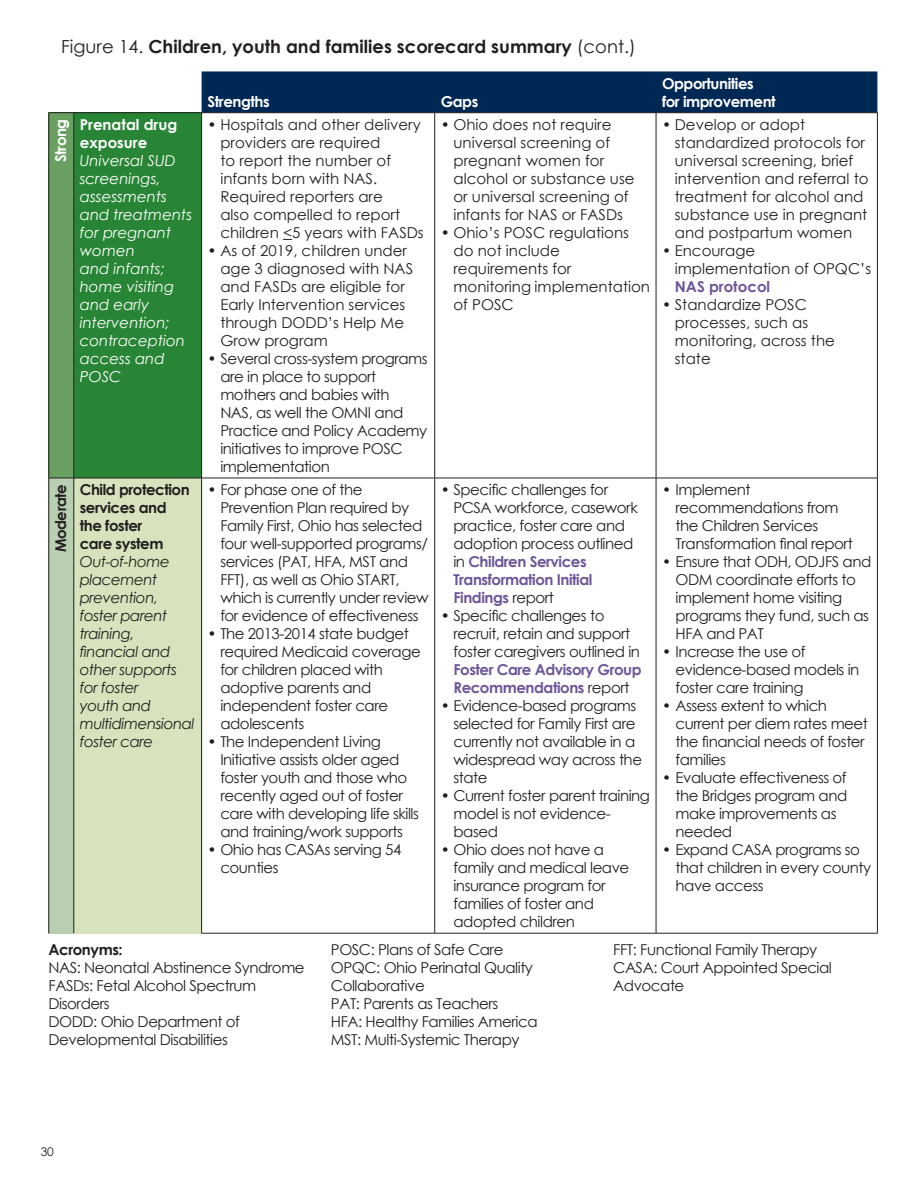
<style>
.page{position:relative;width:918px;height:1188px;background:#fff}
.page>*{position:absolute;margin:0;border:0;box-sizing:border-box;transform-origin:0 0}
.t1{font:700 18px "Century Gothic";color:#231f20}
.t2{font:15px/18px "Century Gothic";letter-spacing:-.03em;color:#231f20}
.t3{font:15px/18px "Century Gothic";color:#231f20}
.t4{font:italic 15px/18px "Century Gothic";letter-spacing:-.03em;color:#231f20}
.t5{font:italic 15px/18px "Century Gothic";color:#fff}
.t6{font:700 15px/17.2px "Century Gothic";letter-spacing:-.03em;color:#fff}
.t7{font:700 15px/18px "Century Gothic";color:#fff}
.t8{font:700 15px "Century Gothic";letter-spacing:-.03em;color:#231f20}
.t9{font:12px "Century Gothic";color:#231f20}
.s1{font-weight:400}
.s2{font-weight:700;font-style:normal}
.s3{font-weight:700;color:#6e5599}
</style>
<div class="page">
<div style="left:202px;top:71px;width:675px;height:41px;background:#002855"></div>
<div style="left:49px;top:113px;width:25px;height:365px;background:#69a062"></div>
<div style="left:74px;top:113px;width:128px;height:365px;background:#288536"></div>
<div style="left:49px;top:478px;width:25px;height:455px;background:#b8d0b1"></div>
<div style="left:74px;top:478px;width:128px;height:455px;background:#d6e3bc"></div>
<svg style="left:50px;top:478px;width:24px;height:1px"></svg>
<hr style="left:74px;top:478px;width:128px;height:1px;background:#231f20">
<hr style="left:202px;top:478px;width:233px;height:1px;background:#231f20">
<hr style="left:435px;top:478px;width:221px;height:1px;background:#231f20">
<hr style="left:656px;top:478px;width:222px;height:1px;background:#231f20">
<hr style="left:201px;top:933px;width:234px;height:1px;background:#231f20">
<hr style="left:435px;top:933px;width:221px;height:1px;background:#231f20">
<hr style="left:656px;top:933px;width:222px;height:1px;background:#231f20">
<hr style="left:877px;top:113px;width:1px;height:365px;background:#231f20">
<hr style="left:877px;top:478px;width:1px;height:455px;background:#231f20">
<svg style="left:49px;top:112px;width:25px;height:1px"></svg>
<hr style="left:74px;top:112px;width:128px;height:1px;background:#231f20">
<hr style="left:202px;top:112px;width:233px;height:1px;background:#231f20">
<hr style="left:435px;top:112px;width:221px;height:1px;background:#231f20">
<hr style="left:656px;top:112px;width:222px;height:1px;background:#231f20">
<hr style="left:49px;top:478px;width:1px;height:455px;background:#231f20">
<hr style="left:434px;top:113px;width:1px;height:365px;background:#231f20">
<hr style="left:656px;top:113px;width:1px;height:365px;background:#231f20">
<hr style="left:74px;top:478px;width:1px;height:455px;background:#231f20">
<hr style="left:201px;top:478px;width:1px;height:455px;background:#231f20">
<hr style="left:434px;top:478px;width:1px;height:455px;background:#231f20">
<hr style="left:656px;top:478px;width:1px;height:455px;background:#231f20">
<hr style="left:49px;top:113px;width:1px;height:365px;background:#231f20">
<hr style="left:74px;top:113px;width:1px;height:365px;background:#231f20">
<hr style="left:201px;top:113px;width:1px;height:365px;background:#231f20">
<p class="t1" style="left:61px;top:32px;width:576px"><span class="s1">Figure 14.</span> Children, youth and families scorecard summary <span class="s1">(cont.)</span></p>
<p class="t6" style="left:51px;top:162px;width:45px;rotate:-90deg">Strong</p>
<p class="t7" style="left:80px;top:115px;width:99px">Prenatal drug exposure</p>
<p class="t5" style="left:80px;top:151px;width:114px">Universal SUD screenings, assessments and treatments for pregnant women<br>and infants; home visiting and early intervention; contraception access and<br>POSC</p>
<p class="t6" style="left:208px;top:92px;width:64px">Strengths</p>
<p class="t6" style="left:441px;top:92px;width:39px">Gaps</p>
<p class="t3" style="left:220px;top:115px;width:205px;text-indent:-13px">• Hospitals and other delivery providers are required<br>to report the number of infants born with NAS.<br>Required reporters are<br>also compelled to report children &lt;5 years with FASDs</p>
<p class="t3" style="left:220px;top:241px;width:194px;text-indent:-13px">• As of 2019, children under age 3 diagnosed with NAS and FASDs are eligible for<br>Early Intervention services through DODD’s Help Me<br>Grow program</p>
<p class="t2" style="left:220px;top:349px;width:209px;text-indent:-13px">• Several cross-system programs are in place to support mothers and babies with<br>NAS, as well the OMNI and<br>Practice and Policy Academy initiatives to improve POSC implementation</p>
<p class="t3" style="left:453px;top:115px;width:183px;text-indent:-13px">• Ohio does not require universal screening of pregnant women for alcohol or substance use or universal screening of infants for NAS or FASDs</p>
<p class="t3" style="left:453px;top:223px;width:198px;text-indent:-13px">• Ohio’s POSC regulations do not include requirements for monitoring implementation of POSC</p>
<p class="t8" style="left:49px;top:552px;width:70px;rotate:-90deg">Moderate</p>
<p class="t4" style="left:80px;top:481px;width:116px"><span class="s2">Child protection services and<br>the foster<br>care system<br></span>Out-of-home placement prevention, foster parent training, financial and other supports for foster<br>youth and multidimensional foster care</p>
<p class="t2" style="left:220px;top:481px;width:210px;text-indent:-13px">• For phase one of the<br>Prevention Plan required by<br>Family First, Ohio has selected four well-supported programs/ services (PAT, HFA, MST and<br>FFT), as well as Ohio START, which is currently under review for evidence of effectiveness</p>
<p class="t2" style="left:220px;top:625px;width:202px;text-indent:-13px">• The 2013-2014 state budget required Medicaid coverage for children placed with adoptive parents and independent foster care adolescents</p>
<p class="t2" style="left:220px;top:733px;width:200px;text-indent:-13px">• The Independent Living<br>Initiative assists older aged foster youth and those who recently aged out of foster care with developing life skills and training/work supports</p>
<p class="t2" style="left:220px;top:841px;width:182px;text-indent:-13px">• Ohio has CASAs serving 54 counties</p>
<p class="t2" style="left:453px;top:481px;width:186px;text-indent:-13px">• Specific challenges for<br>PCSA workforce, casework practice, foster care and adoption process outlined in <span class="s3">Children Services<br>Transformation Initial<br>Findings</span> report</p>
<p class="t2" style="left:453px;top:607px;width:190px;text-indent:-13px">• Specific challenges to recruit, retain and support foster caregivers outlined in<br><span class="s3">Foster Care Advisory Group<br>Recommendations</span> report</p>
<p class="t2" style="left:453px;top:697px;width:190px;text-indent:-13px">• Evidence-based programs selected for Family First are currently not available in a widespread way across the state</p>
<p class="t2" style="left:453px;top:787px;width:198px;text-indent:-13px">• Current foster parent training model is not evidence&shy;based</p>
<p class="t2" style="left:453px;top:841px;width:177px;text-indent:-13px">• Ohio does not have a family and medical leave insurance program for families of foster and adopted children</p>
<p class="t6" style="left:662px;top:75px;width:115px">Opportunities<br>for improvement</p>
<p class="t3" style="left:675px;top:115px;width:195px;text-indent:-13px">• Develop or adopt standardized protocols for universal screening, brief intervention and referral to treatment for alcohol and substance use in pregnant and postpartum women</p>
<p class="t3" style="left:675px;top:241px;width:198px;text-indent:-13px">• Encourage implementation of OPQC’s<br><span class="s3">NAS protocol</span></p>
<p class="t3" style="left:675px;top:295px;width:162px;text-indent:-13px">• Standardize POSC processes, such as monitoring, across the state</p>
<p class="t2" style="left:676px;top:481px;width:179px;text-indent:-14px">• Implement recommendations from the Children Services<br>Transformation final report</p>
<p class="t2" style="left:676px;top:553px;width:197px;text-indent:-14px">• Ensure that ODH, ODJFS and<br>ODM coordinate efforts to implement home visiting programs they fund, such as<br>HFA and PAT</p>
<p class="t2" style="left:676px;top:643px;width:185px;text-indent:-14px">• Increase the use of evidence-based models in foster care training</p>
<p class="t2" style="left:676px;top:697px;width:194px;text-indent:-14px">• Assess extent to which current per diem rates meet the financial needs of foster families</p>
<p class="t2" style="left:676px;top:769px;width:173px;text-indent:-14px">• Evaluate effectiveness of the Bridges program and make improvements as needed</p>
<p class="t2" style="left:676px;top:841px;width:197px;text-indent:-14px">• Expand CASA programs so that children in every county have access</p>
<p class="t8" style="left:49px;top:938px;width:76px">Acronyms:</p>
<p class="t2" style="left:49px;top:958px;width:258px">NAS: Neonatal Abstinence Syndrome</p>
<p class="t2" style="left:49px;top:976px;width:209px">FASDs: Fetal Alcohol Spectrum<br>Disorders</p>
<p class="t2" style="left:49px;top:1012px;width:193px">DODD: Ohio Department of<br>Developmental Disabilities</p>
<p class="t2" style="left:331px;top:940px;width:174px">POSC: Plans of Safe Care</p>
<p class="t2" style="left:331px;top:958px;width:204px">OPQC: Ohio Perinatal Quality<br>Collaborative</p>
<p class="t2" style="left:331px;top:994px;width:169px">PAT: Parents as Teachers</p>
<p class="t2" style="left:331px;top:1012px;width:208px">HFA: Healthy Families America</p>
<p class="t2" style="left:331px;top:1030px;width:190px">MST: Multi-Systemic Therapy</p>
<p class="t9" style="left:41px;top:1144px;width:15px">30</p>
<p class="t2" style="left:613px;top:940px;width:206px">FFT: Functional Family Therapy</p>
<p class="t2" style="left:613px;top:958px;width:220px">CASA: Court Appointed Special<br>Advocate</p>
</div>
